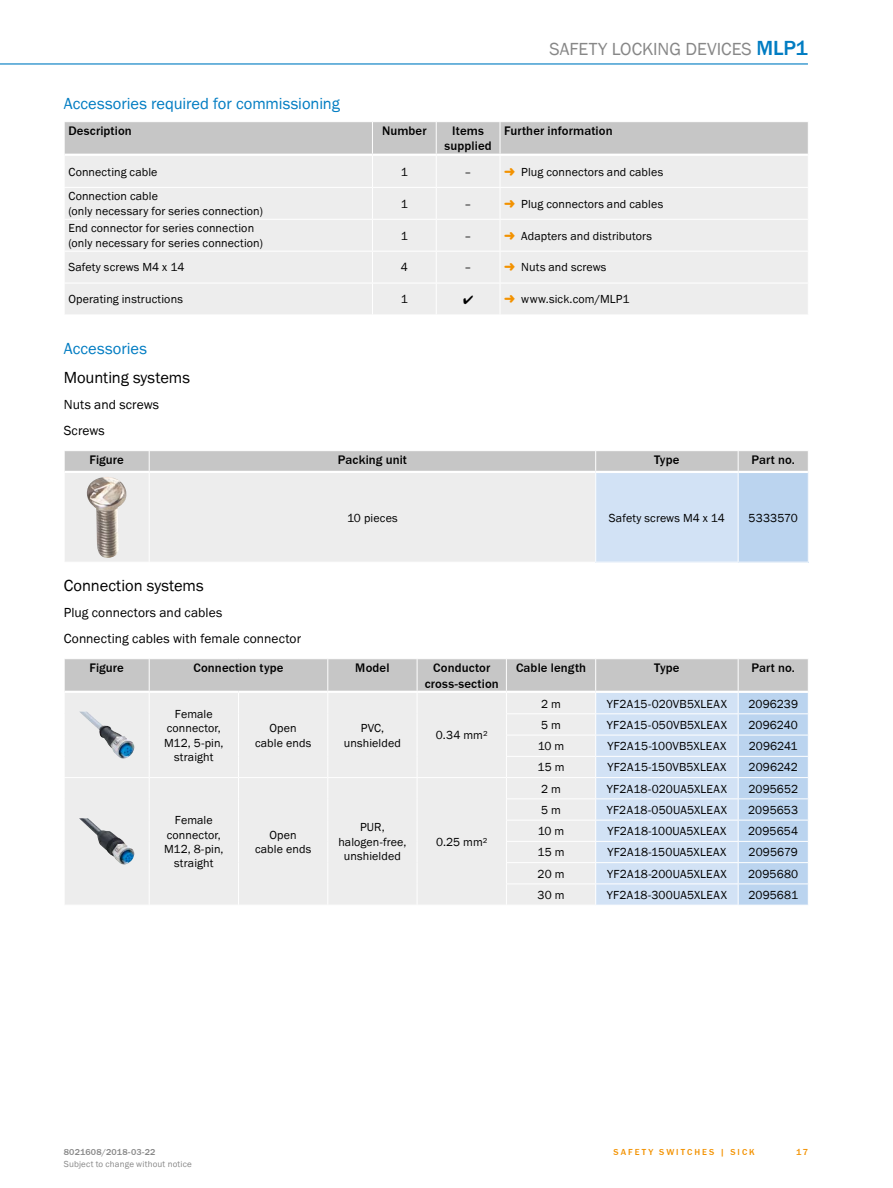
<style>
.page{position:relative;width:893px;height:1188px;background:#fff}
.page>*{position:absolute;margin:0;border:0;box-sizing:border-box;transform-origin:0 0}
.t1{font:18px "SICK Franklin";color:#878787}
.t2{font:16.5px "SICK Franklin";color:#007cc2}
.t3{font:16.5px "SICK Franklin";color:#000}
.t4{font:13.5px/25.2px "SICK Franklin";letter-spacing:.005em;color:#000}
.t5{font:500 12.75px/15.3px "SICK Franklin";letter-spacing:.01em;color:#000;text-align:center}
.t6{font:12px/14.4px "SICK Franklin";letter-spacing:.01em;color:#000;text-align:center}
.t7{font:12px "SICK Symbols OT";color:#000}
.t8{font:9px "SICK Franklin";letter-spacing:.02em;color:#878787}
.t9{font:500 9px "SICK Franklin";letter-spacing:.225em;color:#f39200}
.t10{font:500 9px "SICK Franklin";letter-spacing:.02em;color:#878787}
.s1{font-weight:500;font-size:21px;color:#007cc2}
</style>
<div class="page">
<hr style="left:0;top:63px;width:808px;height:2px;background:#007cc2">
<div style="left:65px;top:122px;width:743px;height:32px;background:#c6c6c6"></div>
<div style="left:65px;top:156px;width:743px;height:158px;background:#ededed"></div>
<hr style="left:372px;top:122px;width:1px;height:32px;background:#fff">
<hr style="left:436px;top:122px;width:1px;height:32px;background:#fff">
<hr style="left:500px;top:122px;width:1px;height:32px;background:#fff">
<hr style="left:372px;top:156px;width:1px;height:31px;background:#fff">
<hr style="left:436px;top:156px;width:1px;height:31px;background:#fff">
<hr style="left:500px;top:156px;width:1px;height:31px;background:#fff">
<hr style="left:64px;top:187px;width:308px;height:1px;background:#fff">
<hr style="left:372px;top:187px;width:64px;height:1px;background:#fff">
<hr style="left:372px;top:188px;width:1px;height:31px;background:#fff">
<hr style="left:436px;top:187px;width:64px;height:1px;background:#fff">
<hr style="left:436px;top:188px;width:1px;height:31px;background:#fff">
<hr style="left:500px;top:187px;width:309px;height:1px;background:#fff">
<hr style="left:500px;top:188px;width:1px;height:31px;background:#fff">
<hr style="left:64px;top:219px;width:308px;height:1px;background:#fff">
<hr style="left:372px;top:219px;width:64px;height:1px;background:#fff">
<hr style="left:372px;top:220px;width:1px;height:31px;background:#fff">
<hr style="left:436px;top:219px;width:64px;height:1px;background:#fff">
<hr style="left:436px;top:220px;width:1px;height:31px;background:#fff">
<hr style="left:500px;top:219px;width:309px;height:1px;background:#fff">
<hr style="left:500px;top:220px;width:1px;height:31px;background:#fff">
<hr style="left:64px;top:251px;width:308px;height:1px;background:#fff">
<hr style="left:372px;top:251px;width:64px;height:1px;background:#fff">
<hr style="left:372px;top:252px;width:1px;height:31px;background:#fff">
<hr style="left:436px;top:251px;width:64px;height:1px;background:#fff">
<hr style="left:436px;top:252px;width:1px;height:31px;background:#fff">
<hr style="left:500px;top:251px;width:309px;height:1px;background:#fff">
<hr style="left:500px;top:252px;width:1px;height:31px;background:#fff">
<hr style="left:64px;top:283px;width:308px;height:1px;background:#fff">
<hr style="left:372px;top:283px;width:64px;height:1px;background:#fff">
<hr style="left:372px;top:283px;width:1px;height:32px;background:#fff">
<hr style="left:436px;top:283px;width:64px;height:1px;background:#fff">
<hr style="left:436px;top:283px;width:1px;height:32px;background:#fff">
<hr style="left:500px;top:283px;width:309px;height:1px;background:#fff">
<hr style="left:500px;top:283px;width:1px;height:32px;background:#fff">
<div style="left:65px;top:473px;width:530px;height:89px;background:#ededed"></div>
<div style="left:596px;top:472px;width:142px;height:90px;background:#d2e2f5"></div>
<div style="left:738px;top:472px;width:70px;height:90px;background:#bbd4ef"></div>
<hr style="left:596px;top:471px;width:142px;height:2px;background:#fff">
<svg style="left:64px;top:451px;width:744px;height:21px;background:#c9c9c9"></svg>
<hr style="left:738px;top:471px;width:70px;height:2px;background:#fff">
<hr style="left:149px;top:473px;width:1px;height:89px;background:#fff">
<hr style="left:738px;top:473px;width:1px;height:89px;background:#fff">
<img style="left:87px;top:477px;width:41px;height:81px">
<svg style="left:64px;top:659px;width:744px;height:246px;background:#e0e4ea"></svg>
<img style="left:79px;top:712px;width:55px;height:47px">
<img style="left:79px;top:818px;width:55px;height:47px">
<svg style="left:505px;top:168px;width:10px;height:7px"></svg>
<svg style="left:505px;top:200px;width:10px;height:7px"></svg>
<svg style="left:505px;top:232px;width:10px;height:7px"></svg>
<svg style="left:505px;top:263px;width:10px;height:8px"></svg>
<svg style="left:505px;top:295px;width:10px;height:8px"></svg>
<h1 class="t1" style="left:550px;top:38px;width:260px">Safety locking devices <span class="s1">MLP1</span></h1>
<h2 class="t2" style="left:64px;top:93px;width:278px">Accessories required for commissioning</h2>
<p class="t5" style="left:68px;top:123px;width:65px">Description</p>
<p class="t5" style="left:382px;top:123px;width:46px">Number</p>
<p class="t5" style="left:444px;top:123px;width:49px">Items supplied</p>
<p class="t5" style="left:504px;top:123px;width:110px">Further information</p>
<p class="t6" style="left:68px;top:165px;width:91px">Connecting cable</p>
<p class="t6" style="left:401px;top:165px;width:9px">1</p>
<p class="t6" style="left:465px;top:165px;width:9px">–</p>
<p class="t6" style="left:521px;top:165px;width:143px">Plug connectors and cables</p>
<p class="t6" style="left:68px;top:189px;width:196px;text-align:left">Connection cable<br>(only necessary for series connection)</p>
<p class="t6" style="left:401px;top:197px;width:9px">1</p>
<p class="t6" style="left:465px;top:197px;width:9px">–</p>
<p class="t6" style="left:521px;top:197px;width:143px">Plug connectors and cables</p>
<p class="t6" style="left:68px;top:221px;width:196px;text-align:left">End connector for series connection (only necessary for series connection)</p>
<p class="t6" style="left:401px;top:229px;width:9px">1</p>
<p class="t6" style="left:465px;top:229px;width:9px">–</p>
<p class="t6" style="left:521px;top:229px;width:132px">Adapters and distributors</p>
<p class="t6" style="left:68px;top:260px;width:117px">Safety screws M4 x 14</p>
<p class="t6" style="left:401px;top:260px;width:9px">4</p>
<p class="t6" style="left:465px;top:260px;width:9px">–</p>
<p class="t6" style="left:521px;top:260px;width:87px">N uts and screws</p>
<p class="t6" style="left:68px;top:292px;width:116px">Operating instructions</p>
<p class="t6" style="left:401px;top:292px;width:9px">1</p>
<p class="t7" style="left:463px;top:294px;width:12px">●</p>
<p class="t6" style="left:521px;top:292px;width:110px">www.sick.com/MLP1</p>
<h2 class="t2" style="left:64px;top:339px;width:85px">Accessories</h2>
<h2 class="t3" style="left:64px;top:367px;width:128px">Mounting systems</h2>
<p class="t4" style="left:64px;top:393px;width:97px">N uts and screws<br>Screws</p>
<p class="t5" style="left:89px;top:452px;width:36px">Figure</p>
<p class="t5" style="left:338px;top:452px;width:71px">Packing unit</p>
<p class="t5" style="left:654px;top:452px;width:27px">Type</p>
<p class="t5" style="left:751px;top:452px;width:45px">Part no.</p>
<p class="t6" style="left:347px;top:511px;width:52px">10 pieces</p>
<p class="t6" style="left:609px;top:511px;width:117px">Safety screws M4 x 14</p>
<p class="t6" style="left:749px;top:511px;width:51px">5333570</p>
<h2 class="t3" style="left:64px;top:575px;width:142px">Connection systems</h2>
<p class="t4" style="left:64px;top:601px;width:239px">Plug connectors and cables<br>Connecting cables with female connector</p>
<p class="t5" style="left:89px;top:661px;width:36px">Figure</p>
<p class="t5" style="left:193px;top:661px;width:92px">Connection type</p>
<p class="t5" style="left:355px;top:661px;width:36px">Model</p>
<p class="t5" style="left:425px;top:661px;width:76px">Conductor cross-section</p>
<p class="t5" style="left:516px;top:661px;width:72px">Cable length</p>
<p class="t5" style="left:654px;top:661px;width:27px">Type</p>
<p class="t5" style="left:751px;top:661px;width:45px">Part no.</p>
<p class="t6" style="left:164px;top:707px;width:61px">Female connector,<br>M12, 5-pin, straight</p>
<p class="t6" style="left:541px;top:697px;width:21px">2 m</p>
<p class="t6" style="left:607px;top:697px;width:122px">YF2A15-020VB5XLEAX</p>
<p class="t6" style="left:748px;top:697px;width:51px">2096239</p>
<p class="t6" style="left:541px;top:718px;width:21px">5 m</p>
<p class="t6" style="left:607px;top:718px;width:122px">YF2A15-050VB5XLEAX</p>
<p class="t6" style="left:748px;top:718px;width:51px">2096240</p>
<p class="t6" style="left:538px;top:739px;width:28px">10 m</p>
<p class="t6" style="left:607px;top:739px;width:121px">YF2A15-100VB5XLEAX</p>
<p class="t6" style="left:749px;top:739px;width:50px">2096241</p>
<p class="t6" style="left:538px;top:760px;width:28px">15 m</p>
<p class="t6" style="left:607px;top:760px;width:121px">YF2A15-150VB5XLEAX</p>
<p class="t6" style="left:749px;top:760px;width:51px">2096242</p>
<p class="t6" style="left:255px;top:721px;width:58px">Open cable ends</p>
<p class="t6" style="left:344px;top:721px;width:59px">PVC, unshielded</p>
<p class="t6" style="left:436px;top:728px;width:53px">0.34 mm²</p>
<p class="t6" style="left:164px;top:813px;width:61px">Female connector,<br>M12, 8-pin, straight</p>
<p class="t6" style="left:255px;top:828px;width:58px">Open cable ends</p>
<p class="t6" style="left:338px;top:820px;width:70px">PUR, halogen-free, unshielded</p>
<p class="t6" style="left:436px;top:835px;width:53px">0.25 mm²</p>
<p class="t6" style="left:541px;top:782px;width:21px">2m</p>
<p class="t6" style="left:607px;top:782px;width:122px">YF2A18-020UA5XLEAX</p>
<p class="t6" style="left:748px;top:782px;width:51px">2095652</p>
<p class="t6" style="left:541px;top:803px;width:21px">5m</p>
<p class="t6" style="left:607px;top:803px;width:122px">YF2A18-050UA5XLEAX</p>
<p class="t6" style="left:748px;top:803px;width:51px">2095653</p>
<p class="t6" style="left:538px;top:824px;width:28px">10 m</p>
<p class="t6" style="left:607px;top:824px;width:121px">YF2A18-100UA5XLEAX</p>
<p class="t6" style="left:748px;top:824px;width:52px">2095654</p>
<p class="t6" style="left:538px;top:845px;width:28px">15 m</p>
<p class="t6" style="left:607px;top:845px;width:121px">YF2A18-150UA5XLEAX</p>
<p class="t6" style="left:749px;top:845px;width:51px">2095679</p>
<p class="t6" style="left:538px;top:867px;width:28px">20 m</p>
<p class="t6" style="left:607px;top:867px;width:121px">YF2A18-200UA5XLEAX</p>
<p class="t6" style="left:748px;top:867px;width:52px">2095680</p>
<p class="t6" style="left:538px;top:888px;width:28px">30 m</p>
<p class="t6" style="left:607px;top:888px;width:122px">YF2A18-300UA5XLEAX</p>
<p class="t6" style="left:748px;top:888px;width:51px">2095681</p>
<p class="t10" style="left:64px;top:1146px;width:93px">8021608/2018-03-22</p>
<p class="t9" style="left:614px;top:1146px;width:143px">Safety switches | SIC K</p>
<p class="t8" style="left:64px;top:1159px;width:130px">Subject to change without notice</p>
<p class="t9" style="left:796px;top:1146px;width:13px">17</p>
</div>
